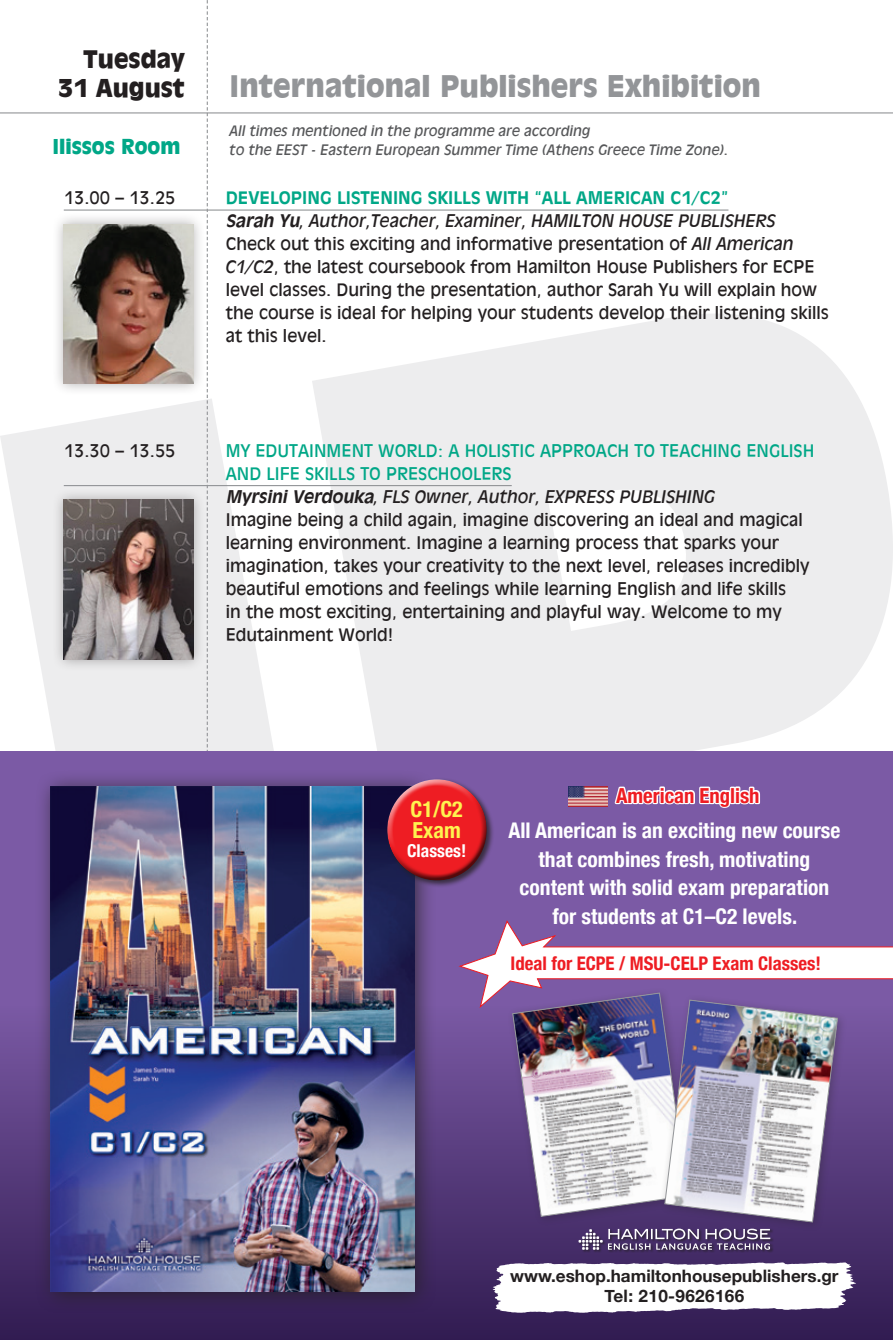
<style>
.page{position:relative;width:893px;height:1340px;background:#fff}
.page>*{position:absolute;margin:0;border:0;box-sizing:border-box;transform-origin:0 0}
.t1{font:900 32.62px "UB Antique Olive";color:#939598}
.t2{font:900 27px/29.2px "UB Antique Olive";color:#231f20;text-align:right}
.t3{font:900 22.5px "UB Antique Olive";color:#00a787}
.t4{font:700 condensed 22.05px/21.6px "Helvetica Neue";color:#fff34f}
.t5{font:700 condensed 21.6px/28.3px "Helvetica Neue";color:#fff;text-align:center}
.t6{font:700 condensed 20.7px "Helvetica Neue";color:#ee1d23}
.t7{font:19.12px/22.9px "UB Antique Olive";color:#231f20}
.t8{font:700 condensed 18.68px "Helvetica Neue";color:#ee1d23}
.t9{font:700 condensed 17.78px "Helvetica Neue";color:#fff}
.t10{font:700 17.1px/20px "Helvetica Neue";color:#231f20;text-align:center}
.t11{font:italic 15.75px/18.9px "UB Antique Olive";color:#57585a}
.s1{font-weight:700;color:#00a787}
.s2{font-weight:700;font-style:italic}
.s3{font-style:italic}
.s4{color:#00a787}
</style>
<div class="page">
<svg style="left:0;top:399px;width:312px;height:352px;fill:#ededee"></svg>
<svg style="left:312px;top:314px;width:581px;height:437px;fill:#ededee"></svg>
<hr style="left:0;top:112px;width:893px;height:1px;background:#939598">
<svg style="left:207px;top:0;width:1px;height:751px"></svg>
<hr style="left:64px;top:209px;width:664px;height:2px;background:#939598">
<hr style="left:64px;top:485px;width:448px;height:1px;background:#939598">
<div style="left:51px;top:212px;width:154px;height:184px;background:#231f20;opacity:.35"></div>
<img style="left:64px;top:224px;width:129px;height:159px">
<div style="left:51px;top:487px;width:154px;height:184px;background:#231f20;opacity:.35"></div>
<img style="left:64px;top:500px;width:129px;height:159px">
<div style="left:0;top:751px;width:893px;height:588px;background:#7b5aa5"></div>
<div style="left:0;top:1006px;width:893px;height:333px;background:linear-gradient(to bottom,#7a59a4,#311c51)"></div>
<div style="left:35px;top:770px;width:402px;height:543px;background:#231f20;opacity:.75"></div>
<img style="left:51px;top:786px;width:364px;height:505px">
<div style="left:385px;top:777px;width:109px;height:111px;background:#231f20;opacity:.75"></div>
<div style="left:385px;top:777px;width:100px;height:80px;background:#fff;opacity:.75"></div>
<div style="left:388px;top:794px;width:100px;height:86px;background:#231f20;opacity:.75"></div>
<svg style="left:614px;top:786px;width:146px;height:22px"></svg>
<img style="left:569px;top:786px;width:38px;height:20px">
<svg style="left:64px;top:1262px;width:792px;height:50px;background:#9892ab"></svg>
<div style="left:659px;top:994px;width:189px;height:238px;background:#4a306d"></div>
<img style="left:457px;top:920px;width:436px;height:302px">
<div style="left:578px;top:1227px;width:196px;height:26px;background:#231f20;opacity:.75"></div>
<svg style="left:578px;top:1228px;width:192px;height:21px;background:#716186"></svg>
<h2 class="t2" style="left:58px;top:44px;width:128px">Tuesday<br>31 August</h2>
<p class="t3" style="left:52px;top:134px;width:130px">Ilissos Room</p>
<h1 class="t1" style="left:230px;top:68px;width:533px">International Publishers Exhibition</h1>
<p class="t11" style="left:230px;top:122px;width:500px">All times mentioned in the programme are according<br>to the EEST - Eastern European Summer Time (Athens Greece Time Zone).</p>
<p class="t7" style="left:64px;top:187px;width:113px">13.00 – 13.25</p>
<p class="t7" style="left:226px;top:187px;width:605px"><span class="s1">DEVELOPING LISTENING SKILLS WITH “ALL AMERICAN C1/C2”<br></span><span class="s2">Sarah Yu</span><span class="s3">, Author,Teacher, Examiner, HAMILTON HOUSE PUBLISHERS </span>Check out this exciting and informative presentation of <span class="s3">All American C1/C2</span>, the latest coursebook from Hamilton House Publishers for ECPE level classes. During the presentation, author Sarah Yu will explain how the course is ideal for helping your students develop their listening skills at this level.</p>
<p class="t7" style="left:64px;top:439px;width:113px">13.30 – 13.55</p>
<p class="t7" style="left:226px;top:439px;width:590px"><span class="s4">MY EDUTAINMENT WORLD: A HOLISTIC APPROACH TO TEACHING ENGLISH AND LIFE SKILLS TO PRESCHOOLERS<br></span><span class="s2">Myrsini Verdouka</span><span class="s3">, FLS Owner, Author, EXPRESS PUBLISHING<br></span>Imagine being a child again, imagine discovering an ideal and magical learning environment. Imagine a learning process that sparks your imagination, takes your creativity to the next level, releases incredibly beautiful emotions and feelings while learning English and life skills<br>in the most exciting, entertaining and playful way. Welcome to my Edutainment World!</p>
<p class="t4" style="left:410px;top:796px;width:54px">C1/C2<br>Exam</p>
<p class="t9" style="left:407px;top:835px;width:61px">Classes!</p>
<p class="t6" style="left:616px;top:778px;width:145px">American English</p>
<p class="t5" style="left:508px;top:815px;width:334px">All American is an exciting new course that combines fresh, motivating content with solid exam preparation for students at C1–C2 levels.</p>
<p class="t8" style="left:510px;top:947px;width:312px">Ideal for ECPE / MSU-CELP Exam Classes!</p>
<p class="t10" style="left:510px;top:1266px;width:330px">www.eshop.hamiltonhousepublishers.gr<br>Tel: 210-9626166</p>
</div>
